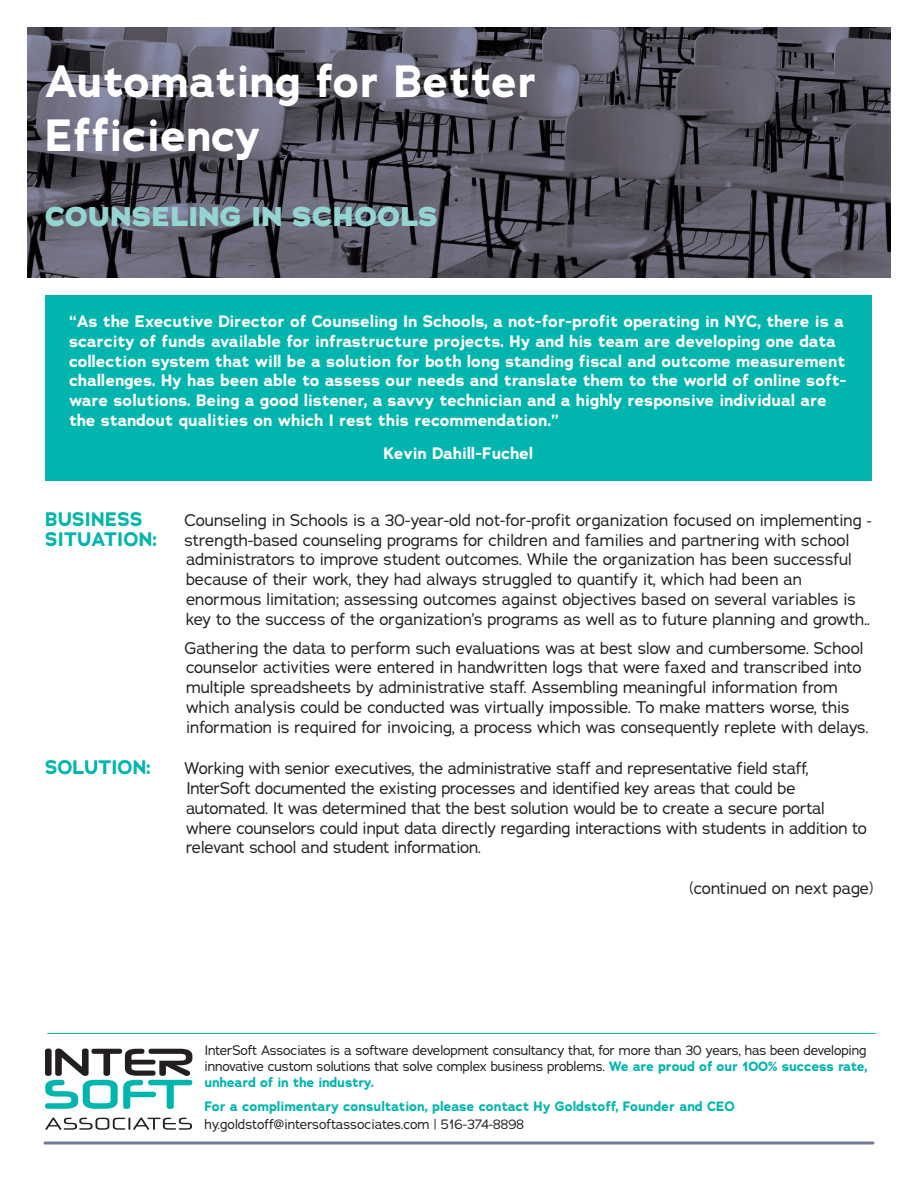
<style>
.page{position:relative;width:918px;height:1188px;background:#fff}
.page>*{position:absolute;margin:0;border:0;box-sizing:border-box;transform-origin:0 0}
.t1{font:700 45px/54px "Adrianna";color:#fff}
.t2{font:800 27px "Adrianna";letter-spacing:.015em;color:#94d5d2}
.t3{font:700 19.5px "Adrianna";letter-spacing:.015em;color:#00b5ae}
.t4{font:16.5px/19.8px "Adrianna";color:#231f20}
.t5{font:700 16.5px/19.8px "Adrianna";color:#fff}
.t6{font:13.5px/16.2px "Adrianna";letter-spacing:-.01em;color:#231f20;text-align:justify}
.t7{font:700 13.5px "Adrianna";color:#00b5ae}
.s1{font-size:15px}
.s2{font-weight:700;color:#00b5ae}
</style>
<div class="page">
<img style="left:27px;top:27px;width:864px;height:250px">
<div style="left:45px;top:295px;width:827px;height:186px;background:#00b5ae"></div>
<hr style="left:45px;top:1142px;width:828px;height:2px;background:#737699">
<svg style="left:45px;top:1118px;width:147px;height:12px"></svg>
<svg style="left:45px;top:1049px;width:147px;height:60px"></svg>
<hr style="left:48px;top:1033px;width:828px;height:1px;background:#00b5ae">
<p class="t1" style="left:45px;top:54px;width:494px">Automating for Better<br>Efficiency</p>
<p class="t2" style="left:45px;top:200px;width:394px">COUNSELING IN SCHOOLS</p>
<p class="t5" style="left:69px;top:311px;width:779px">“As the Executive Director of Counseling In Schools, a not-for-profit operating in NYC, there is a scarcity of funds available for infrastructure projects. Hy and his team are developing one data collection system that will be a solution for both long standing fiscal and outcome measurement challenges. Hy has been able to assess our needs and translate them to the world of online soft&shy;ware solutions. Being a good listener, a savvy technician and a highly responsive individual are the standout qualities on which I rest this recommendation.”</p>
<p class="t5" style="left:384px;top:444px;width:151px">Kevin Dahill-Fuchel</p>
<p class="t3" style="left:45px;top:506px;width:99px">BUSINESS</p>
<p class="t4" style="left:184px;top:510px;width:689px">Counseling in Schools is a 30-year-old not-for-profit organization focused on implementing <span class="s1">-</span></p>
<p class="t3" style="left:45px;top:526px;width:114px">SITUATION:</p>
<p class="t4" style="left:184px;top:530px;width:687px">strength-based counseling programs for children and families and partnering with school administrators to improve student outcomes. While the organization has been successful because of their work, they had always struggled to quantify it, which had been an enormous limitation; assessing outcomes against objectives based on several variables is key to the success of the organization’s programs as well as to future planning and growth..</p>
<p class="t4" style="left:184px;top:638px;width:686px">Gathering the data to perform such evaluations was at best slow and cumbersome. School counselor activities were entered in handwritten logs that were faxed and transcribed into multiple spreadsheets by administrative staff. Assembling meaningful information from which analysis could be conducted was virtually impossible. To make matters worse, this information is required for invoicing, a process which was consequently replete with delays.</p>
<p class="t3" style="left:45px;top:754px;width:108px">SOLUTION:</p>
<p class="t4" style="left:184px;top:758px;width:684px">Working with senior executives, the administrative staff and representative field staff, InterSoft documented the existing processes and identified key areas that could be automated. It was determined that the best solution would be to create a secure portal where counselors could input data directly regarding interactions with students in addition to relevant school and student information.</p>
<p class="t4" style="left:690px;top:878px;width:185px">(continued on next page)</p>
<p class="t6" style="left:204px;top:1042px;width:665px">InterSoft Associates is a software development consultancy that, for more than 30 years, has been developing innovative custom solutions that solve complex business problems. <span class="s2">We are proud of our 100% success rate, unheard of in the industry.</span></p>
<p class="t7" style="left:204px;top:1097px;width:532px">For a complimentary consultation, please contact Hy Goldstoff, Founder and CEO</p>
<p class="t6" style="left:204px;top:1116px;width:321px">hy.goldstoff@intersoftassociates.com | 516-374-8898</p>
</div>
